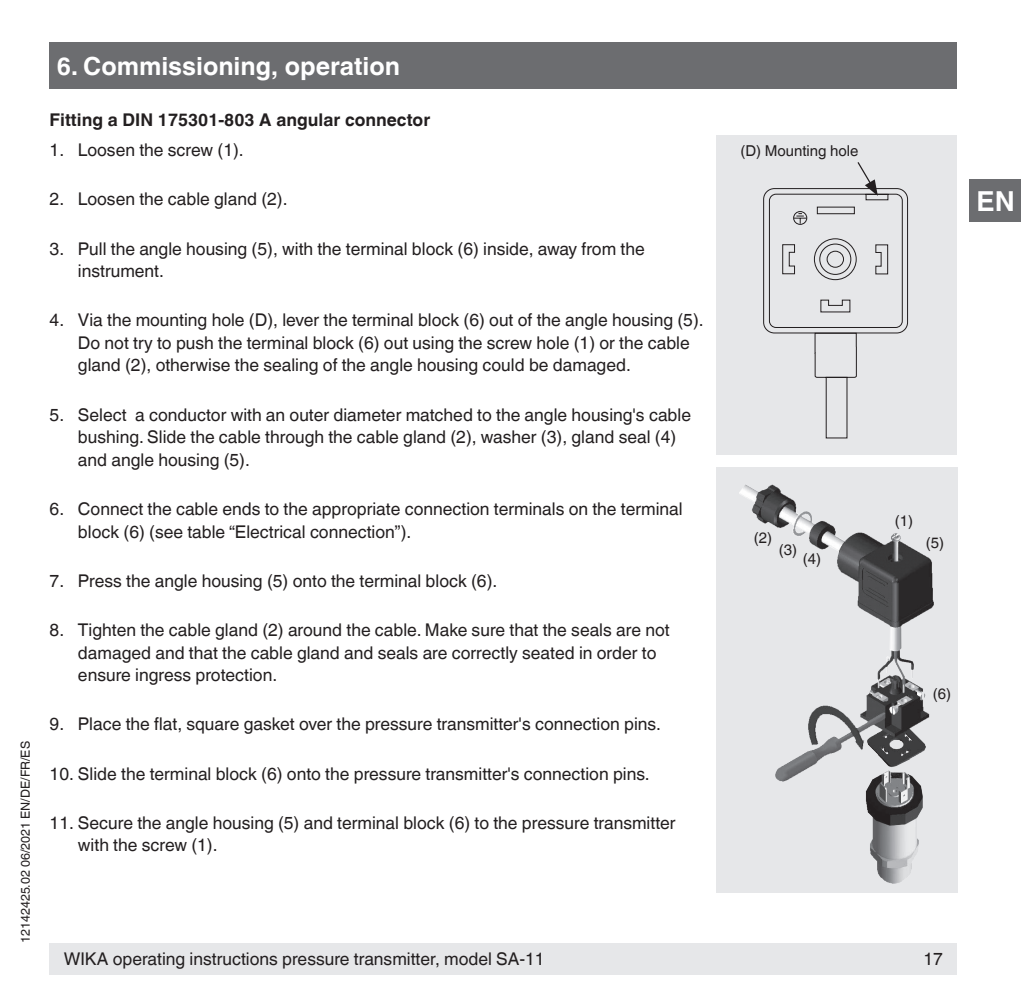
<style>
.page{position:relative;width:1021px;height:1007px;background:#fff}
.page>*{position:absolute;margin:0;border:0;box-sizing:border-box;transform-origin:0 0}
.t1{font:700 27.5px "Helvetica World";color:#fff}
.t2{font:700 25px "Helvetica World";color:#fff}
.t3{font:17.5px/22.5px "Helvetica World";color:#231f20}
.t4{font:700 17.5px "Helvetica World";color:#231f20}
.t5{font:15px "Helvetica World";color:#231f20}
.t6{font:12.5px "Helvetica World";color:#231f20}
</style>
<div class="page">
<div style="left:50px;top:943px;width:907px;height:31px;background:#e6e7e9"></div>
<div style="left:50px;top:43px;width:907px;height:46px;background:#6c6d70"></div>
<div style="left:969px;top:179px;width:51px;height:43px;background:#6c6d70"></div>
<div style="left:716px;top:467px;width:241px;height:425px;background:#e6e7e9"></div>
<img style="left:739px;top:485px;width:194px;height:398px">
<div style="left:716px;top:135px;width:240px;height:319px;background:#e6e7e9"></div>
<svg style="left:763px;top:162px;width:145px;height:276px"></svg>
<p class="t6" style="left:18px;top:943px;width:203px;rotate:-90deg">12142425.02 06/2021 EN/DE/FR/ES</p>
<h2 class="t2" style="left:57px;top:51px;width:345px">6. Commissioning, operation</h2>
<p class="t4" style="left:50px;top:110px;width:382px">Fitting a DIN 175301-803 A angular connector</p>
<p class="t3" style="left:50px;top:139px;width:196px">1. Loosen the screw (1).</p>
<p class="t3" style="left:50px;top:188px;width:239px">2. Loosen the cable gland (2).</p>
<p class="t3" style="left:78px;top:237px;width:568px;text-indent:-28px">3. Pull the angle housing (5), with the terminal block (6) inside, away from the instrument.</p>
<p class="t3" style="left:78px;top:309px;width:627px;text-indent:-28px">4. Via the mounting hole (D), lever the terminal block (6) out of the angle housing (5).<br>Do not try to push the terminal block (6) out using the screw hole (1) or the cable gland (2), otherwise the sealing of the angle housing could be damaged.</p>
<p class="t3" style="left:78px;top:403px;width:614px;text-indent:-28px">5. Select a conductor with an outer diameter matched to the angle housing's cable bushing. Slide the cable through the cable gland (2), washer (3), gland seal (4) and angle housing (5).</p>
<p class="t3" style="left:78px;top:497px;width:606px;text-indent:-28px">6. Connect the cable ends to the appropriate connection terminals on the terminal block (6) (see table “Electrical connection”).</p>
<p class="t3" style="left:50px;top:569px;width:449px">7. Press the angle housing (5) onto the terminal block (6).</p>
<p class="t3" style="left:78px;top:618px;width:593px;text-indent:-28px">8. Tighten the cable gland (2) around the cable. Make sure that the seals are not damaged and that the cable gland and seals are correctly seated in order to ensure ingress protection.</p>
<p class="t3" style="left:50px;top:713px;width:613px">9. Place the flat, square gasket over the pressure transmitter's connection pins.</p>
<p class="t3" style="left:50px;top:762px;width:601px">10. Slide the terminal block (6) onto the pressure transmitter's connection pins.</p>
<p class="t3" style="left:78px;top:811px;width:599px;text-indent:-28px">11. Secure the angle housing (5) and terminal block (6) to the pressure transmitter with the screw (1).</p>
<p class="t5" style="left:740px;top:142px;width:120px">(D) Mounting hole</p>
<p class="t5" style="left:754px;top:529px;width:20px">(2)</p>
<p class="t5" style="left:779px;top:540px;width:20px">(3)</p>
<p class="t5" style="left:802px;top:550px;width:20px">(4)</p>
<p class="t5" style="left:894px;top:512px;width:20px">(1)</p>
<p class="t5" style="left:925px;top:534px;width:20px">(5)</p>
<p class="t5" style="left:932px;top:685px;width:20px">(6)</p>
<p class="t3" style="left:64px;top:947px;width:482px">WIKA operating instructions pressure transmitter, model SA-11</p>
<p class="t3" style="left:923px;top:947px;width:21px">17</p>
<h1 class="t1" style="left:976px;top:185px;width:40px">EN</h1>
</div>
